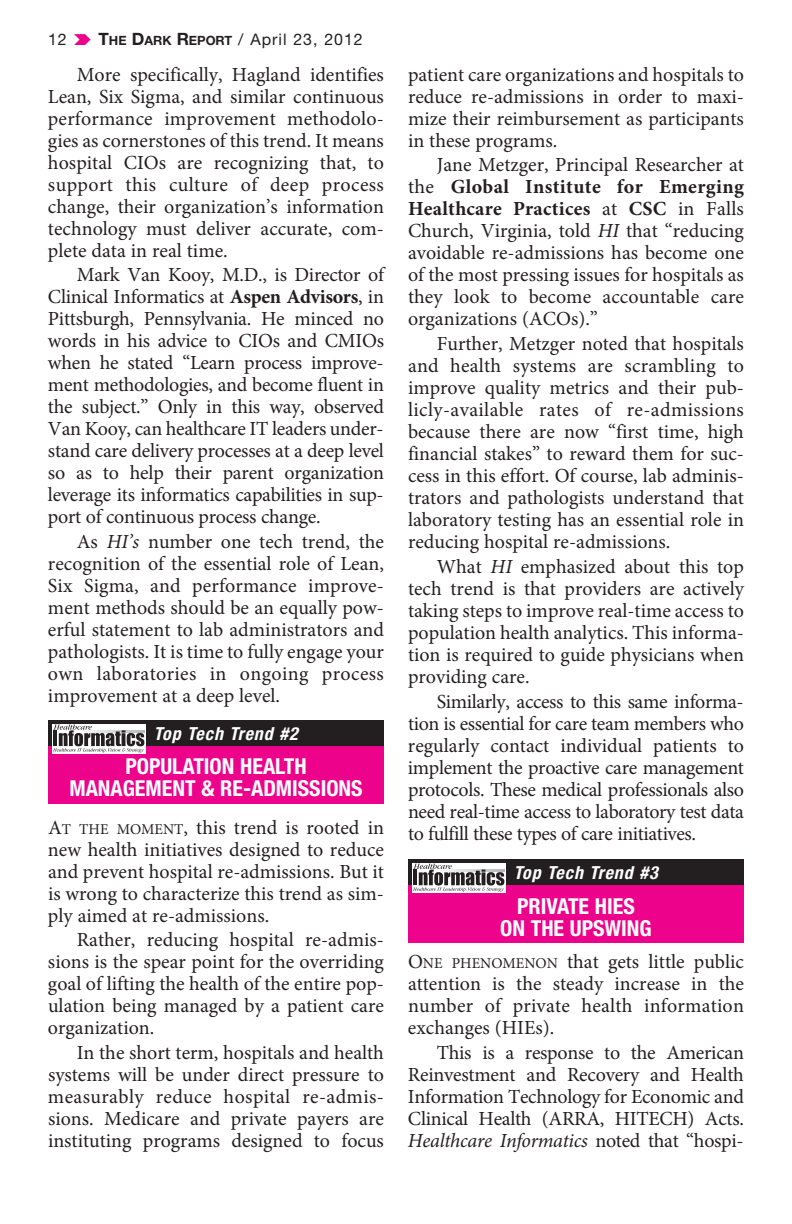
<style>
.page{position:relative;width:792px;height:1224px;background:#fff}
.page>*{position:absolute;margin:0;border:0;box-sizing:border-box;transform-origin:0 0}
.t1{font:700 condensed 22px/22px "Helvetica Neue";color:#fff;text-align:center}
.t2{font:20px/22px "Minion Pro";color:#231f20;text-align:justify}
.t3{font:italic 700 condensed 18px "Helvetica Neue";letter-spacing:.05em;color:#fff}
.t4{font:16px "Helvetica Neue";letter-spacing:.06em;color:#231f20}
.s1{font-weight:700;font-size:17px}
.s2{font-weight:700;font-size:12.8px}
.s3{font-weight:700}
.s4{font-style:italic}
.s5{font-size:15px}
</style>
<div class="page">
<div style="left:48px;top:720px;width:336px;height:84px;background:#ed028c"></div>
<div style="left:48px;top:720px;width:336px;height:25px;background:#231f20"></div>
<div style="left:52px;top:724px;width:93px;height:30px;background:#fff"></div>
<svg style="left:53px;top:724px;width:91px;height:29px"></svg>
<div style="left:408px;top:859px;width:336px;height:84px;background:#ed028c"></div>
<div style="left:408px;top:859px;width:336px;height:26px;background:#231f20"></div>
<div style="left:412px;top:863px;width:93px;height:30px;background:#fff"></div>
<svg style="left:413px;top:864px;width:91px;height:28px"></svg>
<p class="t4" style="left:48px;top:33px;width:20px">12</p>
<p class="t4" style="left:99px;top:33px;width:266px"><span class="s1">T</span><span class="s2">HE</span> <span class="s1">D</span><span class="s2">ARK</span> <span class="s1">R</span><span class="s2">EPORT</span> / April 23, 2012</p>
<p class="t2" style="left:48px;top:65px;width:337px;text-indent:29px">More specifically, Hagland identifies Lean, Six Sigma, and similar continuous performance improvement methodolo&shy;gies as cornerstones of this trend. It means hospital CIOs are recognizing that, to support this culture of deep process change, their organization’s information technology must deliver accurate, com&shy;plete data in real time.</p>
<p class="t2" style="left:48px;top:266px;width:338px;text-indent:29px">Mark Van Kooy, M.D., is Director of Clinical Informatics at <span class="s3">Aspen Advisors</span>, in Pittsburgh, Pennsylvania. He minced no words in his advice to CIOs and CMIOs when he stated “Learn process improve&shy;ment methodologies, and become fluent in the subject.” Only in this way, observed Van Kooy, can healthcare IT leaders under&shy;stand care delivery processes at a deep level so as to help their parent organization leverage its informatics capabilities in sup&shy;port of continuous process change.</p>
<p class="t2" style="left:48px;top:533px;width:337px;text-indent:29px">As <span class="s4">HI’s</span> number one tech trend, the recognition of the essential role of Lean, Six Sigma, and performance improve&shy;ment methods should be an equally pow&shy;erful statement to lab administrators and pathologists. It is time to fully engage your own laboratories in ongoing process improvement at a deep level.</p>
<p class="t3" style="left:154px;top:727px;width:145px">Top Tech Trend #2</p>
<p class="t1" style="left:69px;top:757px;width:295px">POPULATION HEALTH<br>MANAGEMENT &amp; RE-ADMISSIONS</p>
<p class="t2" style="left:48px;top:818px;width:338px">A<span class="s5">T THE MOMENT</span>, this trend is rooted in new health initiatives designed to reduce and prevent hospital re-admissions. But it is wrong to characterize this trend as sim&shy;ply aimed at re-admissions.</p>
<p class="t2" style="left:48px;top:931px;width:337px;text-indent:29px">Rather, reducing hospital re-admis&shy;sions is the spear point for the overriding goal of lifting the health of the entire pop&shy;ulation being managed by a patient care organization.</p>
<p class="t2" style="left:48px;top:1044px;width:338px;text-indent:29px">In the short term, hospitals and health systems will be under direct pressure to measurably reduce hospital re-admis&shy;sions. Medicare and private payers are instituting programs designed to focus</p>
<p class="t2" style="left:408px;top:65px;width:337px">patient care organizations and hospitals to reduce re-admissions in order to maxi&shy;mize their reimbursement as participants in these programs.</p>
<p class="t2" style="left:408px;top:156px;width:338px;text-indent:29px">Jane Metzger, Principal Researcher at the <span class="s3">Global Institute for Emerging Healthcare Practices</span> at <span class="s3">CSC</span> in Falls Church, Virginia, told <span class="s4">HI</span> that “reducing avoidable re-admissions has become one of the most pressing issues for hospitals as they look to become accountable care organizations (ACOs).”</p>
<p class="t2" style="left:408px;top:335px;width:337px;text-indent:29px">Further, Metzger noted that hospitals and health systems are scrambling to improve quality metrics and their pub&shy;licly-available rates of re-admissions because there are now “first time, high financial stakes” to reward them for suc&shy;cess in this effort. Of course, lab adminis&shy;trators and pathologists understand that laboratory testing has an essential role in reducing hospital re-admissions.</p>
<p class="t2" style="left:408px;top:558px;width:337px;text-indent:29px">What <span class="s4">HI</span> emphasized about this top tech trend is that providers are actively taking steps to improve real-time access to population health analytics. This informa&shy;tion is required to guide physicians when providing care.</p>
<p class="t2" style="left:408px;top:692px;width:338px;text-indent:29px">Similarly, access to this same informa&shy;tion is essential for care team members who regularly contact individual patients to implement the proactive care management protocols. These medical professionals also need real-time access to laboratory test data to fulfill these types of care initiatives.</p>
<p class="t3" style="left:514px;top:866px;width:145px">Top Tech Trend #3</p>
<p class="t1" style="left:500px;top:897px;width:153px">PRIVATE HIES<br>ON THE UPSWING</p>
<p class="t2" style="left:408px;top:953px;width:338px">O<span class="s5">NE PHENOMENON</span> that gets little public attention is the steady increase in the number of private health information exchanges (HIEs).</p>
<p class="t2" style="left:408px;top:1044px;width:338px;text-indent:29px">This is a response to the American Reinvestment and Recovery and Health Information Technology for Economic and Clinical Health (ARRA, HITECH) Acts.<br><span class="s4">Healthcare Informatics</span> noted that “hospi-</p>
</div>
